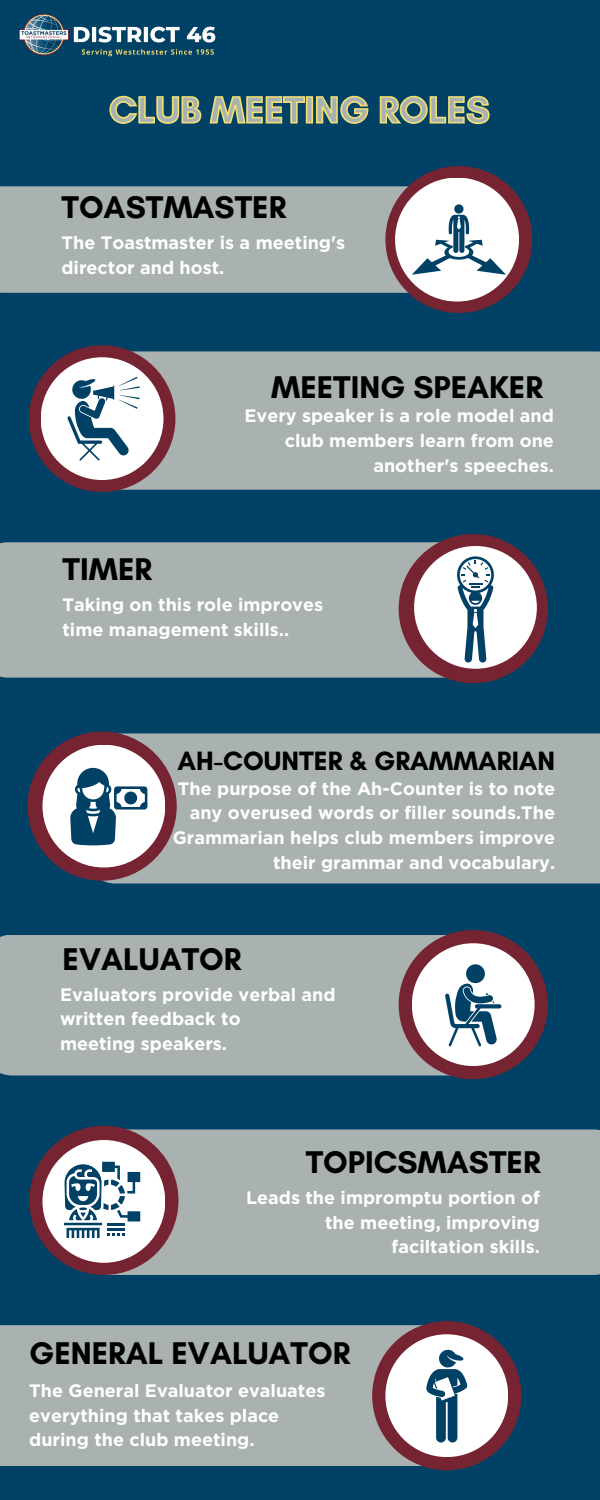
<style>
.page{position:relative;width:600px;height:1500px;background:#004165}
.page>*{position:absolute;margin:0;border:0;box-sizing:border-box;transform-origin:0 0}
.t1{font:700 37.8px "Glacial Indifference";color:#a9b2b1}
.t2{font:700 32px "Glacial Indifference";color:#000}
.t3{font:700 27px "Glacial Indifference";color:#000}
.t4{font:700 18px/24.8px "Gotham";color:#fff}
</style>
<div class="page">
<div style="left:63px;top:351px;width:537px;height:139px;background:#a9b2b1"></div>
<div style="left:29px;top:345px;width:146px;height:147px;background:#772432;border-radius:50%"></div>
<div style="left:41px;top:357px;width:122px;height:123px;background:#fff;border-radius:50%"></div>
<svg style="left:67px;top:377px;width:73px;height:84px"></svg>
<div style="left:0;top:542px;width:537px;height:136px;background:#a9b2b1"></div>
<div style="left:399px;top:534px;width:149px;height:149px;background:#772432;border-radius:50%"></div>
<div style="left:414px;top:546px;width:123px;height:123px;background:#fff;border-radius:50%"></div>
<svg style="left:457px;top:556px;width:37px;height:107px"></svg>
<div style="left:67px;top:733px;width:533px;height:151px;background:#a9b2b1"></div>
<div style="left:0;top:186px;width:523px;height:107px;background:#a9b2b1"></div>
<div style="left:385px;top:166px;width:147px;height:147px;background:#772432;border-radius:50%"></div>
<div style="left:395px;top:178px;width:124px;height:124px;background:#fff;border-radius:50%"></div>
<svg style="left:412px;top:204px;width:94px;height:71px"></svg>
<div style="left:60px;top:1129px;width:540px;height:146px;background:#a9b2b1"></div>
<div style="left:0;top:935px;width:522px;height:141px;background:#a9b2b1"></div>
<img style="left:19px;top:14px;width:197px;height:43px">
<div style="left:28px;top:732px;width:149px;height:149px;background:#772432;border-radius:50%"></div>
<div style="left:42px;top:745px;width:123px;height:123px;background:#fff;border-radius:50%"></div>
<div style="left:399px;top:930px;width:149px;height:149px;background:#772432;border-radius:50%"></div>
<div style="left:412px;top:943px;width:123px;height:123px;background:#fff;border-radius:50%"></div>
<svg style="left:445px;top:964px;width:56px;height:82px"></svg>
<svg style="left:70px;top:768px;width:77px;height:77px"></svg>
<div style="left:29px;top:1126px;width:150px;height:149px;background:#772432;border-radius:50%"></div>
<div style="left:42px;top:1140px;width:123px;height:123px;background:#fff;border-radius:50%"></div>
<svg style="left:64px;top:1162px;width:76px;height:76px"></svg>
<svg style="left:109px;top:95px;width:381px;height:30px"></svg>
<div style="left:0;top:1325px;width:492px;height:141px;background:#a9b2b1"></div>
<div style="left:372px;top:1321px;width:149px;height:149px;background:#772432;border-radius:50%"></div>
<div style="left:385px;top:1334px;width:123px;height:123px;background:#fff;border-radius:50%"></div>
<svg style="left:426px;top:1349px;width:41px;height:94px"></svg>
<p class="t1" style="left:109px;top:87px;width:382px">CLUB MEETING ROLES</p>
<p class="t2" style="left:61px;top:188px;width:226px">TOASTMASTER</p>
<p class="t4" style="left:61px;top:230px;width:285px">The Toastmaster is a meeting's director and host.</p>
<p class="t2" style="left:271px;top:368px;width:273px">MEETING SPEAKER</p>
<p class="t2" style="left:63px;top:550px;width:91px">TIMER</p>
<p class="t4" style="left:245px;top:403px;width:311px;text-align:right">Every speaker is a role model and club members learn from one another's speeches.</p>
<p class="t4" style="left:62px;top:592px;width:262px">Taking on this role improves time management skills..</p>
<p class="t3" style="left:178px;top:745px;width:379px">AH-COUNTER &amp; GRAMMARIAN</p>
<p class="t4" style="left:173px;top:776px;width:384px;text-align:right">The purpose of the Ah-Counter is to note any overused words or filler sounds.The Grammarian helps club members improve their grammar and vocabulary.</p>
<p class="t2" style="left:63px;top:939px;width:180px">EVALUATOR</p>
<p class="t4" style="left:60px;top:982px;width:277px">Evaluators provide verbal and</p>
<p class="t4" style="left:60px;top:1006px;width:182px">written feedback to</p>
<p class="t4" style="left:60px;top:1031px;width:169px">meeting speakers.</p>
<p class="t2" style="left:306px;top:1142px;width:236px">TOPICSMASTER</p>
<p class="t4" style="left:246px;top:1185px;width:295px;text-align:right">Leads the impromptu portion of the meeting, improving faciltation skills.</p>
<p class="t2" style="left:29px;top:1334px;width:323px">GENERAL EVALUATOR</p>
<p class="t4" style="left:29px;top:1378px;width:298px">The General Evaluator evaluates everything that takes place during the club meeting.</p>
</div>
